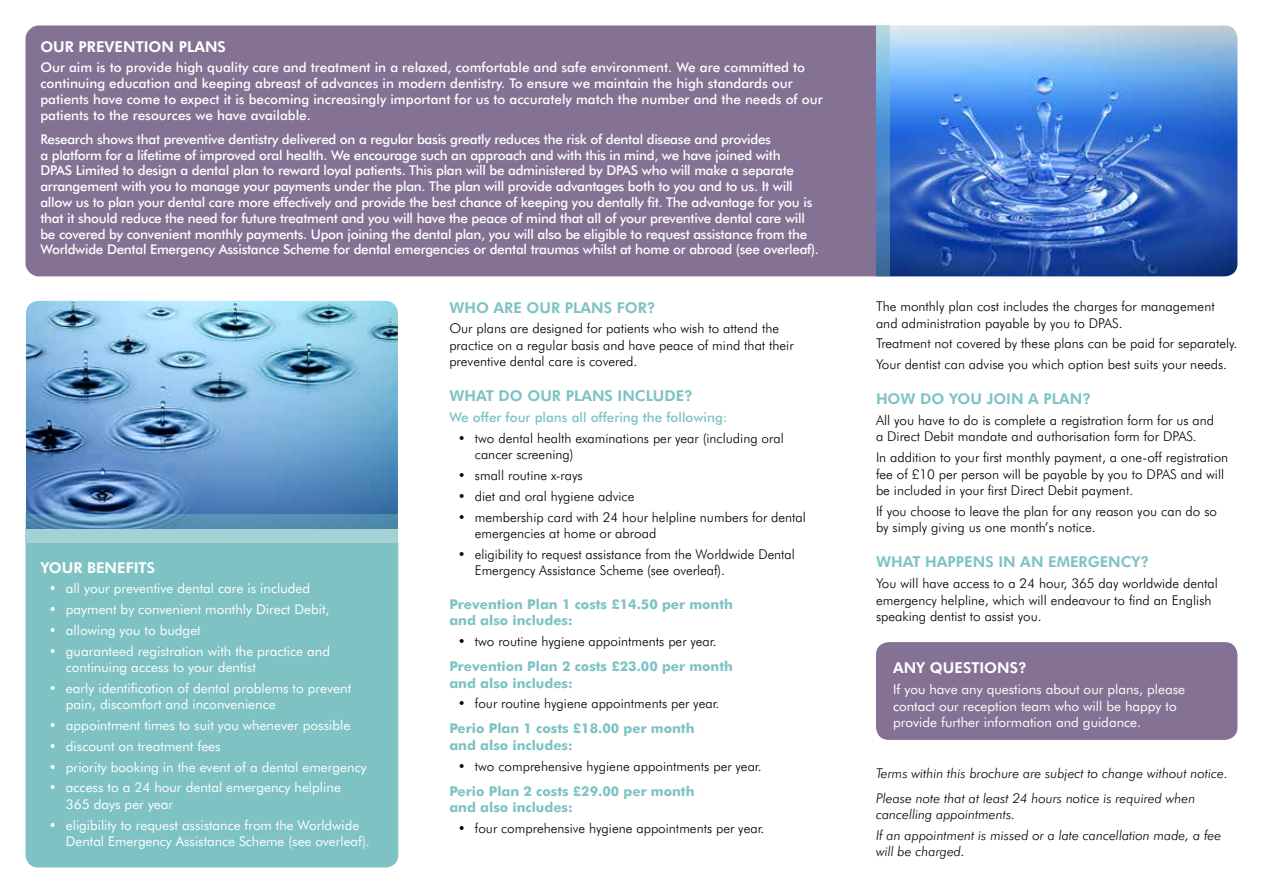
<style>
.page{position:relative;width:1263px;height:893px;background:#fff}
.page>*{position:absolute;margin:0;border:0;box-sizing:border-box;transform-origin:0 0}
.t1{font:800 15px "Futura BT";color:#7ec2c4}
.t2{font:800 15px "Futura BT";color:#fff}
.t3{font:300 13.5px/16.5px "Futura BT";color:#000}
.t4{font:500 13.5px/15.8px "Futura BT";letter-spacing:-.02em;color:#fff}
.t5{font:13.5px/16.5px "Futura BT";color:#fff}
.t6{font:500 13.5px/15.8px "Futura BT";color:#fff}
.t7{font:italic 300 13.5px/25px "Futura BT";color:#000}
.t8{font:700 13.5px/16.5px "Futura BT";color:#7ec2c4}
.t9{font:500 13.5px "Futura BT";color:#7ec2c4}
</style>
<div class="page">
<img style="left:890px;top:26px;width:347px;height:250px">
<div style="left:26px;top:26px;width:850px;height:250px;background:#847194"></div>
<img style="left:26px;top:301px;width:372px;height:213px">
<div style="left:876px;top:642px;width:361px;height:98px;background:#847194;border-radius:13px"></div>
<div style="left:26px;top:543px;width:372px;height:324px;background:#7ec2c4"></div>
<svg style="left:876px;top:26px;width:14px;height:250px"></svg>
<div style="left:26px;top:529px;width:372px;height:14px;background:#a4d1d3"></div>
<svg style="left:26px;top:514px;width:372px;height:15px;fill:#558eb3"></svg>
<p class="t2" style="left:40px;top:38px;width:187px">OUR PREVENTION PLANS</p>
<p class="t6" style="left:40px;top:60px;width:784px">Our aim is to provide high quality care and treatment in a relaxed, comfortable and safe environment. We are committed to continuing education and keeping abreast of advances in modern dentistry. To ensure we maintain the high standards our patients have come to expect it is becoming increasingly important for us to accurately match the number and the needs of our patients to the resources we have available.</p>
<p class="t4" style="left:40px;top:131px;width:780px">Research shows that preventive dentistry delivered on a regular basis greatly reduces the risk of dental disease and provides<br>a platform for a lifetime of improved oral health. We encourage such an approach and with this in mind, we have joined with<br>DPAS Limited to design a dental plan to reward loyal patients. This plan will be administered by DPAS who will make a separate arrangement with you to manage your payments under the plan. The plan will provide advantages both to you and to us. It will allow us to plan your dental care more effectively and provide the best chance of keeping you dentally fit. The advantage for you is that it should reduce the need for future treatment and you will have the peace of mind that all of your preventive dental care will be covered by convenient monthly payments. Upon joining the dental plan, you will also be eligible to request assistance from the Worldwide Dental Emergency Assistance Scheme for dental emergencies or dental traumas whilst at home or abroad (see overleaf).</p>
<p class="t2" style="left:40px;top:558px;width:116px">YOUR BENEFITS</p>
<p class="t5" style="left:49px;top:580px;width:263px">• all your preventive dental care is included</p>
<p class="t5" style="left:49px;top:601px;width:282px">• payment by convenient monthly Direct Debit,</p>
<p class="t5" style="left:49px;top:622px;width:153px">• allowing you to budget</p>
<p class="t5" style="left:66px;top:642px;width:266px;text-indent:-17px">• guaranteed registration with the practice and continuing access to your dentist</p>
<p class="t5" style="left:66px;top:680px;width:287px;text-indent:-17px">• early identification of dental problems to prevent pain, discomfort and inconvenience</p>
<p class="t5" style="left:49px;top:717px;width:303px">• appointment times to suit you whenever possible</p>
<p class="t5" style="left:49px;top:738px;width:173px">• discount on treatment fees</p>
<p class="t5" style="left:49px;top:758px;width:319px">• priority booking in the event of a dental emergency</p>
<p class="t5" style="left:66px;top:779px;width:277px;text-indent:-17px">• access to a 24 hour dental emergency helpline<br>365 days per year</p>
<p class="t5" style="left:66px;top:816px;width:305px;text-indent:-17px">• eligibility to request assistance from the Worldwide<br>Dental Emergency Assistance Scheme (see overleaf).</p>
<p class="t1" style="left:449px;top:298px;width:208px">WHO ARE OUR PLANS FOR?</p>
<p class="t3" style="left:449px;top:320px;width:346px">Our plans are designed for patients who wish to attend the practice on a regular basis and have peace of mind that their preventive dental care is covered.</p>
<p class="t1" style="left:449px;top:387px;width:245px">WHAT DO OUR PLANS INCLUDE?</p>
<p class="t9" style="left:449px;top:409px;width:280px">We offer four plans all offering the following:</p>
<p class="t3" style="left:475px;top:430px;width:310px;text-indent:-17px">• two dental health examinations per year (including oral cancer screening)</p>
<p class="t3" style="left:458px;top:467px;width:126px">• small routine x-rays</p>
<p class="t3" style="left:458px;top:488px;width:178px">• diet and oral hygiene advice</p>
<p class="t3" style="left:475px;top:508px;width:333px;text-indent:-17px">• membership card with 24 hour helpline numbers for dental emergencies at home or abroad</p>
<p class="t3" style="left:475px;top:546px;width:321px;text-indent:-17px">• eligibility to request assistance from the Worldwide Dental<br>Emergency Assistance Scheme (see overleaf).</p>
<p class="t8" style="left:449px;top:596px;width:285px">Prevention Plan 1 costs £14.50 per month and also includes:</p>
<p class="t3" style="left:458px;top:633px;width:260px">• two routine hygiene appointments per year.</p>
<p class="t8" style="left:449px;top:658px;width:285px">Prevention Plan 2 costs £23.00 per month and also includes:</p>
<p class="t3" style="left:458px;top:695px;width:263px">• four routine hygiene appointments per year.</p>
<p class="t8" style="left:449px;top:720px;width:247px">Perio Plan 1 costs £18.00 per month and also includes:</p>
<p class="t3" style="left:458px;top:757px;width:305px">• two comprehensive hygiene appointments per year.</p>
<p class="t8" style="left:449px;top:782px;width:247px">Perio Plan 2 costs £29.00 per month and also includes:</p>
<p class="t3" style="left:458px;top:820px;width:308px">• four comprehensive hygiene appointments per year.</p>
<p class="t3" style="left:876px;top:298px;width:340px">The monthly plan cost includes the charges for management and administration payable by you to DPAS.</p>
<p class="t3" style="left:876px;top:333px;width:363px;line-height:20.7px">Treatment not covered by these plans can be paid for separately.<br>Your dentist can advise you which option best suits your needs.</p>
<p class="t1" style="left:876px;top:390px;width:217px">HOW DO YOU JOIN A PLAN?</p>
<p class="t3" style="left:876px;top:412px;width:340px">All you have to do is complete a registration form for us and a Direct Debit mandate and authorisation form for DPAS.</p>
<p class="t3" style="left:876px;top:449px;width:354px">In addition to your first monthly payment, a one-off registration fee of £10 per person will be payable by you to DPAS and will be included in your first Direct Debit payment.</p>
<p class="t3" style="left:876px;top:503px;width:342px">If you choose to leave the plan for any reason you can do so by simply giving us one month’s notice.</p>
<p class="t1" style="left:876px;top:553px;width:275px">WHAT HAPPENS IN AN EMERGENCY?</p>
<p class="t3" style="left:876px;top:575px;width:343px">You will have access to a 24 hour, 365 day worldwide dental emergency helpline, which will endeavour to find an English speaking dentist to assist you.</p>
<p class="t2" style="left:893px;top:659px;width:135px">ANY QUESTIONS?</p>
<p class="t5" style="left:893px;top:681px;width:294px">If you have any questions about our plans, please contact our reception team who will be happy to provide further information and guidance.</p>
<p class="t7" style="left:876px;top:760px;width:353px">Terms within this brochure are subject to change without notice.<br>Please note that at least 24 hours notice is required when</p>
<p class="t7" style="left:876px;top:804px;width:347px;line-height:20.7px">cancelling appointments.<br>If an appointment is missed or a late cancellation made, a fee</p>
<p class="t7" style="left:876px;top:839px;width:90px">will be charged.</p>
</div>
